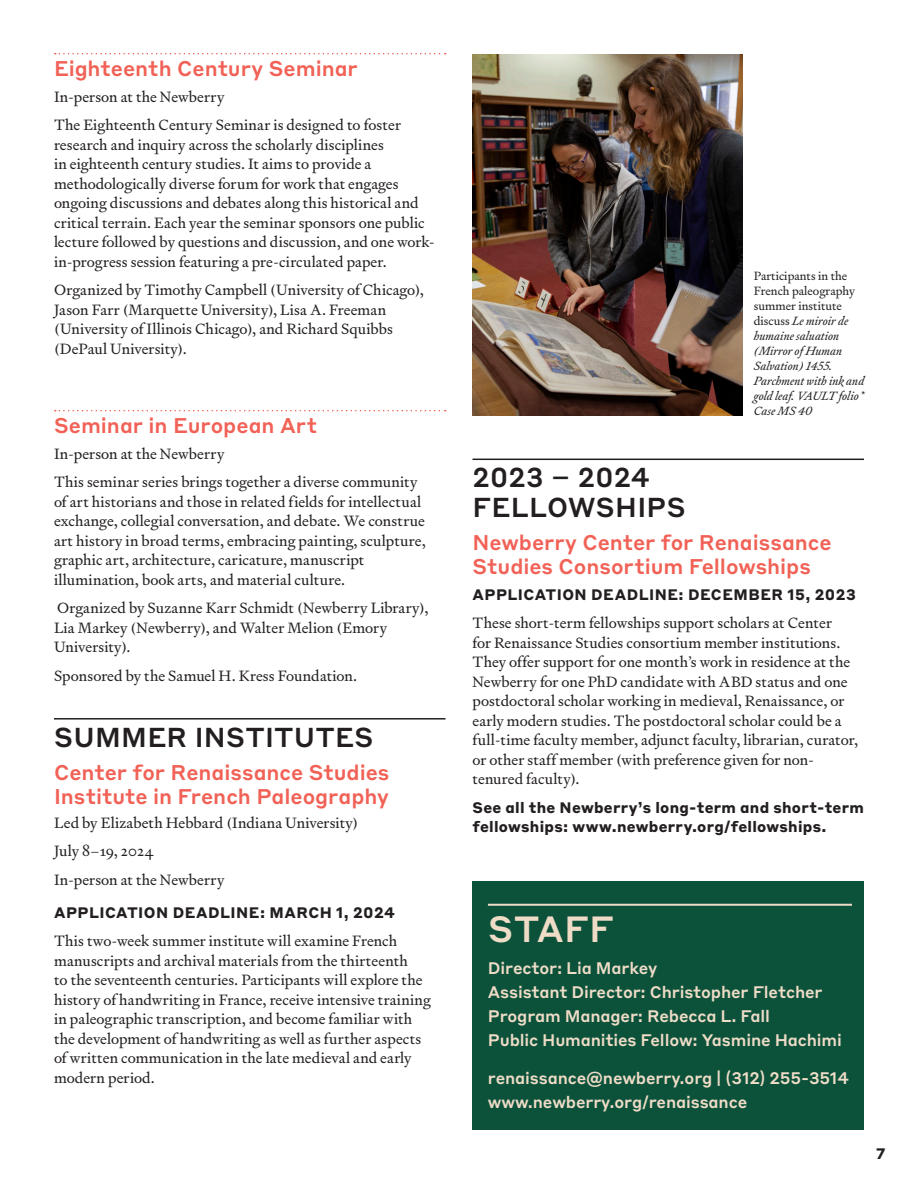
<style>
.page{position:relative;width:918px;height:1188px;background:#fff}
.page>*{position:absolute;margin:0;border:0;box-sizing:border-box;transform-origin:0 0}
.MAJOR_HEADING_11-10{font:500 35.85px "Styrene B";letter-spacing:.005em;color:#efdcc7}
.MAJOR_HEADING_11-10-2{font:500 27px/30px "Styrene B";letter-spacing:.005em;color:#231f20}
.LEVEL_2_HEAD_11-10{font:500 21px/24px "Styrene B";color:#f16156}
.Submission{font:500 21px/24px "Styrene B";letter-spacing:-.005em;color:#f16156}
.LEVEL_2_HEAD_11-10_w{font:500 21px "Styrene B";letter-spacing:-.005em;color:#f16156}
.t1{font:500 16.5px "Styrene B";letter-spacing:-.01em;color:#efdcc7}
.BODY_COPY_11-10{font:15px/19.5px "Signifier";letter-spacing:.005em;color:#231f20}
.Application_Deadline{font:700 15px/19.5px "Styrene B";letter-spacing:.02em;color:#231f20}
.t2{font:italic 12px/15px "Signifier";color:#231f20}
.s1{font-style:normal}
</style>
<div class="page">
<svg style="left:55px;top:53px;width:391px;height:1px"></svg>
<svg style="left:55px;top:410px;width:391px;height:1px"></svg>
<hr style="left:54px;top:718px;width:392px;height:2px;background:#231f20">
<hr style="left:472px;top:459px;width:392px;height:1px;background:#231f20">
<div style="left:472px;top:881px;width:392px;height:249px;background:#0c523b"></div>
<hr style="left:488px;top:904px;width:364px;height:2px;background:#efdcc7">
<img style="left:472px;top:54px;width:270px;height:361px">
<p class="LEVEL_2_HEAD_11-10_w" style="left:54px;top:51px;width:305px">Eighteenth Century Seminar</p>
<p class="BODY_COPY_11-10" style="left:54px;top:87px;width:172px">In-person at the Newberry</p>
<p class="BODY_COPY_11-10" style="left:54px;top:115px;width:382px">The Eighteenth Century Seminar is designed to foster research and inquiry across the scholarly disciplines<br>in eighteenth century studies. It aims to provide a methodologically diverse forum for work that engages ongoing discussions and debates along this historical and critical terrain. Each year the seminar sponsors one public lecture followed by questions and discussion, and one work&shy;in-progress session featuring a pre-circulated paper.</p>
<p class="BODY_COPY_11-10" style="left:54px;top:280px;width:372px">Organized by Timothy Campbell (University of Chicago), Jason Farr (Marquette University), Lisa A. Freeman (University of Illinois Chicago), and Richard Squibbs (DePaul University).</p>
<p class="LEVEL_2_HEAD_11-10_w" style="left:54px;top:408px;width:265px">Seminar in European Art</p>
<p class="BODY_COPY_11-10" style="left:54px;top:444px;width:172px">In-person at the Newberry</p>
<p class="BODY_COPY_11-10" style="left:54px;top:472px;width:373px">This seminar series brings together a diverse community of art historians and those in related fields for intellectual exchange, collegial conversation, and debate. We construe art history in broad terms, embracing painting, sculpture, graphic art, architecture, caricature, manuscript illumination, book arts, and material culture.</p>
<p class="BODY_COPY_11-10" style="left:54px;top:598px;width:376px">Organized by Suzanne Karr Schmidt (Newberry Library),<br>Lia Markey (Newberry), and Walter Melion (Emory<br>University).</p>
<p class="BODY_COPY_11-10" style="left:54px;top:666px;width:305px">Sponsored by the Samuel H. Kress Foundation.</p>
<p class="MAJOR_HEADING_11-10-2" style="left:54px;top:720px;width:321px">SUMMER INSTITUTES</p>
<p class="Submission" style="left:54px;top:758px;width:337px">Center for Renaissance Studies<br>Institute in French Paleography</p>
<p class="BODY_COPY_11-10" style="left:54px;top:813px;width:306px">Led by Elizabeth Hebbard (Indiana University)</p>
<p class="BODY_COPY_11-10" style="left:54px;top:841px;width:101px">July 8–19, 2024</p>
<p class="BODY_COPY_11-10" style="left:54px;top:870px;width:172px">In-person at the Newberry</p>
<p class="Application_Deadline" style="left:54px;top:901px;width:342px">APPLICATION DEADLINE: MARCH 1, 2024</p>
<p class="BODY_COPY_11-10" style="left:54px;top:931px;width:378px">This two-week summer institute will examine French manuscripts and archival materials from the thirteenth<br>to the seventeenth centuries. Participants will explore the history of handwriting in France, receive intensive training in paleographic transcription, and become familiar with the development of handwriting as well as further aspects of written communication in the late medieval and early modern period.</p>
<p class="t2" style="left:754px;top:269px;width:112px"><span class="s1">Participants in the<br>French paleography summer institute discuss</span> Le miroir de humaine saluation (Mirror of Human<br>Salvation) 1455.<br>Parchment with ink and gold leaf. VAULT folio*<br>Case MS 40</p>
<p class="MAJOR_HEADING_11-10-2" style="left:473px;top:460px;width:215px">2023 – 2024<br>FELLOWSHIPS</p>
<p class="LEVEL_2_HEAD_11-10" style="left:472px;top:529px;width:361px">Newberry Center for Renaissance<br>Studies Consortium Fellowships</p>
<p class="Application_Deadline" style="left:473px;top:583px;width:385px">APPLICATION DEADLINE: DECEMBER 15, 2023</p>
<p class="BODY_COPY_11-10" style="left:472px;top:613px;width:387px">These short-term fellowships support scholars at Center<br>for Renaissance Studies consortium member institutions.<br>They offer support for one month’s work in residence at the Newberry for one PhD candidate with ABD status and one postdoctoral scholar working in medieval, Renaissance, or early modern studies. The postdoctoral scholar could be a full-time faculty member, adjunct faculty, librarian, curator, or other staff member (with preference given for non&shy;tenured faculty).</p>
<p class="Application_Deadline" style="left:472px;top:796px;width:393px">See all the Newberry’s long-term and short-term fellowships: www.newberry.org/fellowships.</p>
<p class="MAJOR_HEADING_11-10" style="left:488px;top:898px;width:128px">STAFF</p>
<p class="t1" style="left:488px;top:954px;width:171px">Director: Lia Markey</p>
<p class="t1" style="left:488px;top:978px;width:336px">Assistant Director: Christopher Fletcher</p>
<p class="t1" style="left:488px;top:1002px;width:283px">Program Manager: Rebecca L. Fall</p>
<p class="t1" style="left:488px;top:1026px;width:355px">Public Humanities Fellow: Yasmine Hachimi</p>
<p class="t1" style="left:488px;top:1064px;width:363px">renaissance@newberry.org | (312) 255-3514</p>
<p class="t1" style="left:488px;top:1088px;width:261px">www.newberry.org/renaissance</p>
<p class="Application_Deadline" style="left:876px;top:1143px;width:11px">7</p>
</div>
